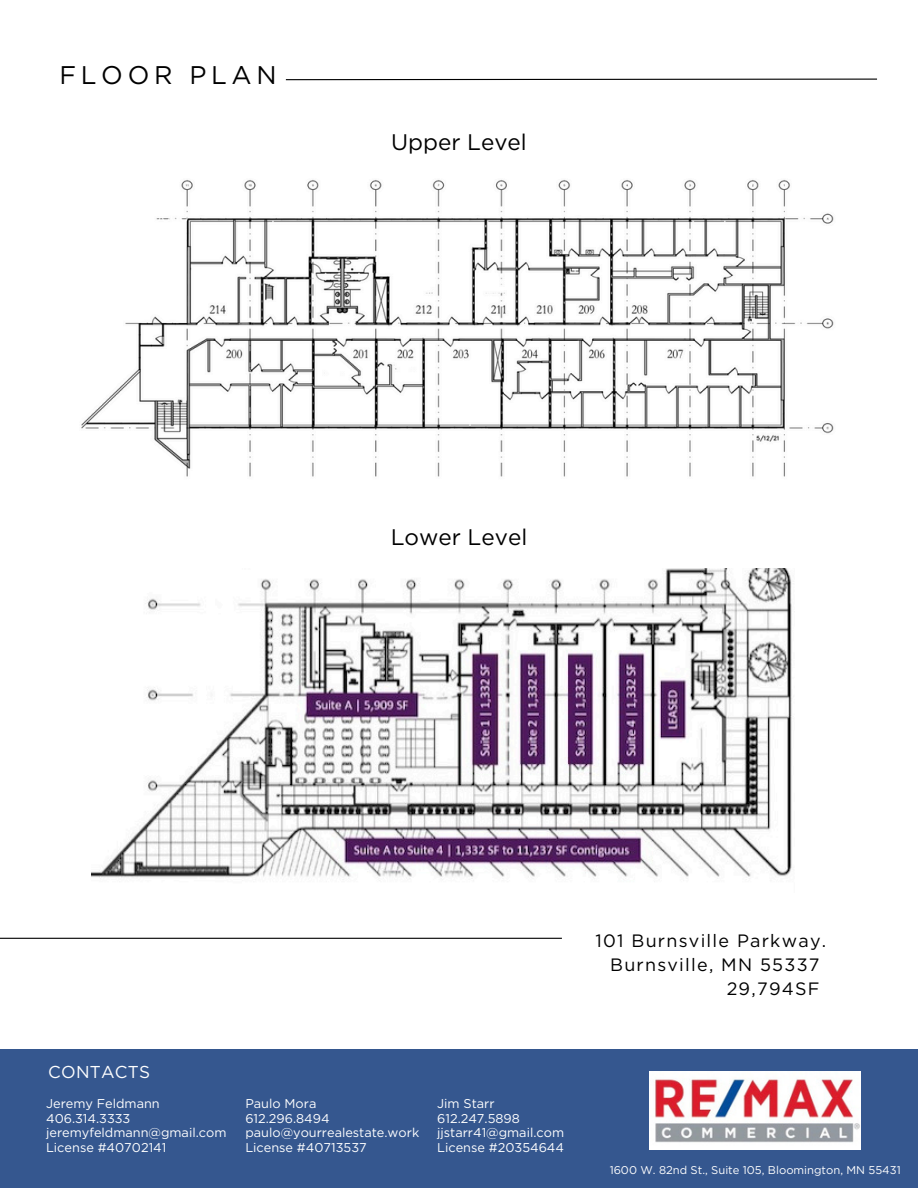
<style>
.page{position:relative;width:918px;height:1188px;background:#fff}
.page>*{position:absolute;margin:0;border:0;box-sizing:border-box;transform-origin:0 0}
.t1{font:25.5px "Gotham";letter-spacing:.185em;color:#000}
.t2{font:22.5px "Gotham";color:#000}
.t3{font:17.85px "Gotham";letter-spacing:.07em;color:#000}
.t4{font:17.25px "Gotham";letter-spacing:.01em;color:#fff}
.t5{font:12.75px/14.9px "Gotham";color:#fff}
.t6{font:11.25px "Gotham";color:#fff}
</style>
<div class="page">
<svg style="left:285px;top:78px;width:592px;height:3px"></svg>
<div style="left:0;top:1049px;width:918px;height:139px;background:#35578f"></div>
<hr style="left:0;top:938px;width:562px;height:1px;background:#000">
<img style="left:81px;top:179px;width:753px;height:298px">
<img style="left:649px;top:1072px;width:212px;height:77px">
<img style="left:92px;top:568px;width:700px;height:313px">
<h1 class="t1" style="left:60px;top:60px;width:219px">FLOOR PLAN</h1>
<h2 class="t2" style="left:391px;top:128px;width:137px">Upper Level</h2>
<h2 class="t2" style="left:391px;top:523px;width:138px">Lower Level</h2>
<h3 class="t4" style="left:48px;top:1061px;width:103px">CONTACTS</h3>
<p class="t5" style="left:46px;top:1096px;width:182px">Jeremy Feldmann<br>406.314.3333 jeremyfeldmann@gmail.com<br>License #40702141</p>
<p class="t5" style="left:245px;top:1096px;width:175px">Paulo Mora<br>612.296.8494 paulo@yourrealestate.work<br>License #40713537</p>
<p class="t5" style="left:437px;top:1096px;width:128px">Jim Starr<br>612.247.5898 jjstarr41@gmail.com<br>License #20354644</p>
<h3 class="t3" style="left:596px;top:929px;width:232px">101 Burnsville Parkway.</h3>
<h3 class="t3" style="left:610px;top:954px;width:211px">Burnsville, MN 55337</h3>
<h3 class="t3" style="left:727px;top:978px;width:94px">29,794SF</h3>
<p class="t6" style="left:610px;top:1163px;width:293px">1600 W. 82nd St., Suite 105, Bloomington, MN 55431</p>
</div>
